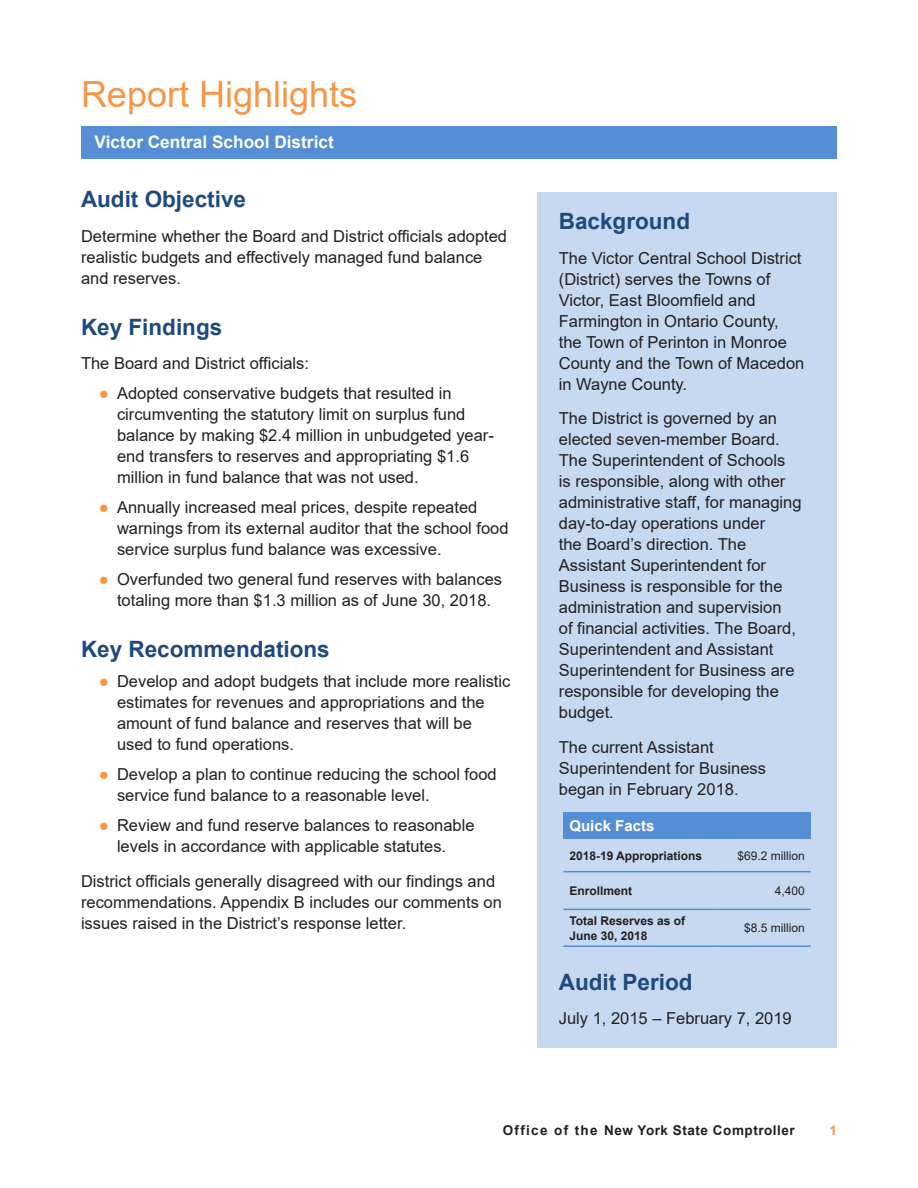
<style>
.page{position:relative;width:918px;height:1188px;background:#fff}
.page>*{position:absolute;margin:0;border:0;box-sizing:border-box;transform-origin:0 0}
.Section_Heads{font:36px "Arial";color:#f79646}
._2_Subheads{font:700 22.5px "Arial";color:#1f497d}
.t1{font:700 17.25px "Arial";color:#fff}
.Body_Text{font:16.5px/21px "Arial";color:#231f20}
.Footnotes{font:700 15px "Arial";color:#fff}
.t2{font:700 13.5px "Arial";letter-spacing:.04em;color:#231f20}
.t3{font:700 13.5px "Arial";color:#f79646}
.Footnotes-2{font:700 12px/15px "Arial";color:#231f20}
.Footnotes-3{font:12px "Arial";color:#231f20}
.s1{color:#f79646}
</style>
<div class="page">
<hr style="left:81px;top:126px;width:756px;height:3px;background:#558ed5">
<div style="left:538px;top:192px;width:299px;height:856px;background:#c6d9f1"></div>
<div style="left:81px;top:128px;width:756px;height:31px;background:#558ed5"></div>
<div style="left:563px;top:812px;width:248px;height:27px;background:#558ed5"></div>
<hr style="left:563px;top:871px;width:151px;height:1px;background:#558ed5">
<hr style="left:714px;top:871px;width:97px;height:1px;background:#558ed5">
<hr style="left:563px;top:909px;width:151px;height:1px;background:#558ed5">
<hr style="left:714px;top:909px;width:97px;height:1px;background:#558ed5">
<hr style="left:563px;top:945px;width:151px;height:2px;background:#558ed5">
<hr style="left:714px;top:945px;width:97px;height:2px;background:#558ed5">
<p class="Section_Heads" style="left:81px;top:70px;width:278px">Report Highlights</p>
<p class="t1" style="left:94px;top:129px;width:241px">Victor Central School District</p>
<p class="_2_Subheads" style="left:81px;top:184px;width:167px">Audit Objective</p>
<p class="Body_Text" style="left:81px;top:226px;width:428px">Determine whether the Board and District officials adopted realistic budgets and effectively managed fund balance and reserves.</p>
<p class="_2_Subheads" style="left:81px;top:311px;width:143px">Key Findings</p>
<p class="Body_Text" style="left:81px;top:353px;width:230px">The Board and District officials:</p>
<p class="Body_Text" style="left:117px;top:383px;width:378px;text-indent:-18px"><span class="s1">●</span> Adopted conservative budgets that resulted in circumventing the statutory limit on surplus fund balance by making $2.4 million in unbudgeted year&shy;end transfers to reserves and appropriating $1.6 million in fund balance that was not used.</p>
<p class="Body_Text" style="left:117px;top:497px;width:393px;text-indent:-18px"><span class="s1">●</span> Annually increased meal prices, despite repeated warnings from its external auditor that the school food service surplus fund balance was excessive.</p>
<p class="Body_Text" style="left:99px;top:569px;width:405px;text-align:center"><span class="s1">●</span> Overfunded two general fund reserves with balances totaling more than $1.3 million as of June 30, 2018.</p>
<p class="_2_Subheads" style="left:81px;top:634px;width:250px">Key Recommendations</p>
<p class="Body_Text" style="left:117px;top:671px;width:395px;text-indent:-18px"><span class="s1">●</span> Develop and adopt budgets that include more realistic estimates for revenues and appropriations and the amount of fund balance and reserves that will be used to fund operations.</p>
<p class="Body_Text" style="left:117px;top:764px;width:381px;text-indent:-18px"><span class="s1">●</span> Develop a plan to continue reducing the school food service fund balance to a reasonable level.</p>
<p class="Body_Text" style="left:117px;top:815px;width:359px;text-indent:-18px"><span class="s1">●</span> Review and fund reserve balances to reasonable levels in accordance with applicable statutes.</p>
<p class="Body_Text" style="left:81px;top:871px;width:422px">District officials generally disagreed with our findings and recommendations. Appendix B includes our comments on issues raised in the District’s response letter.</p>
<p class="_2_Subheads" style="left:559px;top:206px;width:133px">Background</p>
<p class="Body_Text" style="left:559px;top:247px;width:247px">The Victor Central School District (District) serves the Towns of<br>Victor, East Bloomfield and<br>Farmington in Ontario County, the Town of Perinton in Monroe<br>County and the Town of Macedon in Wayne County.</p>
<p class="Body_Text" style="left:559px;top:408px;width:244px">The District is governed by an elected seven-member Board.<br>The Superintendent of Schools<br>is responsible, along with other administrative staff, for managing day-to-day operations under<br>the Board’s direction. The<br>Assistant Superintendent for<br>Business is responsible for the administration and supervision<br>of financial activities. The Board,<br>Superintendent and Assistant<br>Superintendent for Business are responsible for developing the budget.</p>
<p class="Body_Text" style="left:559px;top:736px;width:209px">The current Assistant<br>Superintendent for Business began in February 2018.</p>
<p class="Footnotes" style="left:569px;top:815px;width:87px">Quick Facts</p>
<p class="Footnotes-2" style="left:569px;top:848px;width:134px">2018-19 Appropriations</p>
<p class="Footnotes-3" style="left:737px;top:847px;width:69px">$69.2 million</p>
<p class="Footnotes-2" style="left:569px;top:883px;width:64px">Enrollment</p>
<p class="Footnotes-3" style="left:775px;top:882px;width:32px">4,400</p>
<p class="Footnotes-2" style="left:569px;top:913px;width:117px">Total Reserves as of<br>June 30, 2018</p>
<p class="Footnotes-3" style="left:744px;top:920px;width:62px">$8.5 million</p>
<p class="_2_Subheads" style="left:559px;top:966px;width:135px">Audit Period</p>
<p class="Body_Text" style="left:559px;top:1008px;width:234px">July 1, 2015 – February 7, 2019</p>
<p class="t2" style="left:503px;top:1121px;width:294px">Office of the New York State Comptroller</p>
<p class="t3" style="left:829px;top:1121px;width:9px">1</p>
</div>
